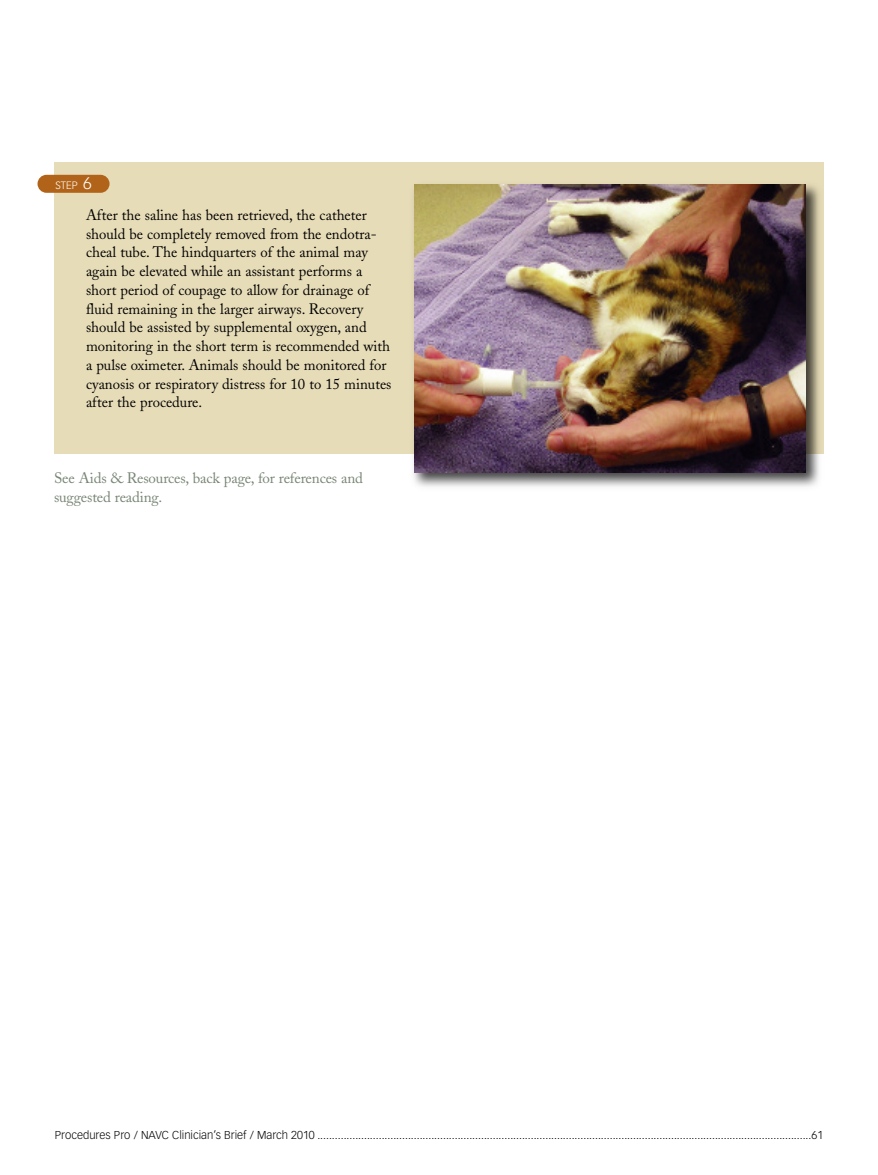
<style>
.page{position:relative;width:878px;height:1175px;background:#fff}
.page>*{position:absolute;margin:0;border:0;box-sizing:border-box;transform-origin:0 0}
.t1{font:15px/18.8px "Adobe Caslon";color:#000}
.t2{font:15px/18.8px "Adobe Caslon";letter-spacing:-.01em;color:#778574}
.t3{font:300 11.25px "Vectora LT Std";color:#000}
.t4{font:300 10.5px "Vectora LT Std";color:#fff}
.s1{font-size:16.5px}
</style>
<div class="page">
<div style="left:54px;top:162px;width:770px;height:291px;background:#e7dcb8"></div>
<div style="left:38px;top:175px;width:72px;height:18px;background:#b16419;border-radius:9px"></div>
<img style="left:408px;top:185px;width:416px;height:302px">
<img style="left:414px;top:184px;width:392px;height:288px">
<p class="t4" style="left:55px;top:181px;width:38px">STEP <span class="s1">6</span></p>
<p class="t1" style="left:86px;top:207px;width:307px">After the saline has been retrieved, the catheter should be completely removed from the endotra&shy;cheal tube. The hindquarters of the animal may again be elevated while an assistant performs a short period of coupage to allow for drainage of fluid remaining in the larger airways. Recovery should be assisted by supplemental oxygen, and monitoring in the short term is recommended with a pulse oximeter. Animals should be monitored for cyanosis or respiratory distress for 10 to 15 minutes after the procedure.</p>
<p class="t2" style="left:54px;top:470px;width:310px">See Aids &amp; Resources, back page, for references and suggested reading.</p>
<p class="t3" style="left:55px;top:1129px;width:769px">Procedures Pro / NAVC Clinician’s Brief / March 2010 .........................................................................................................................................................................61</p>
</div>
